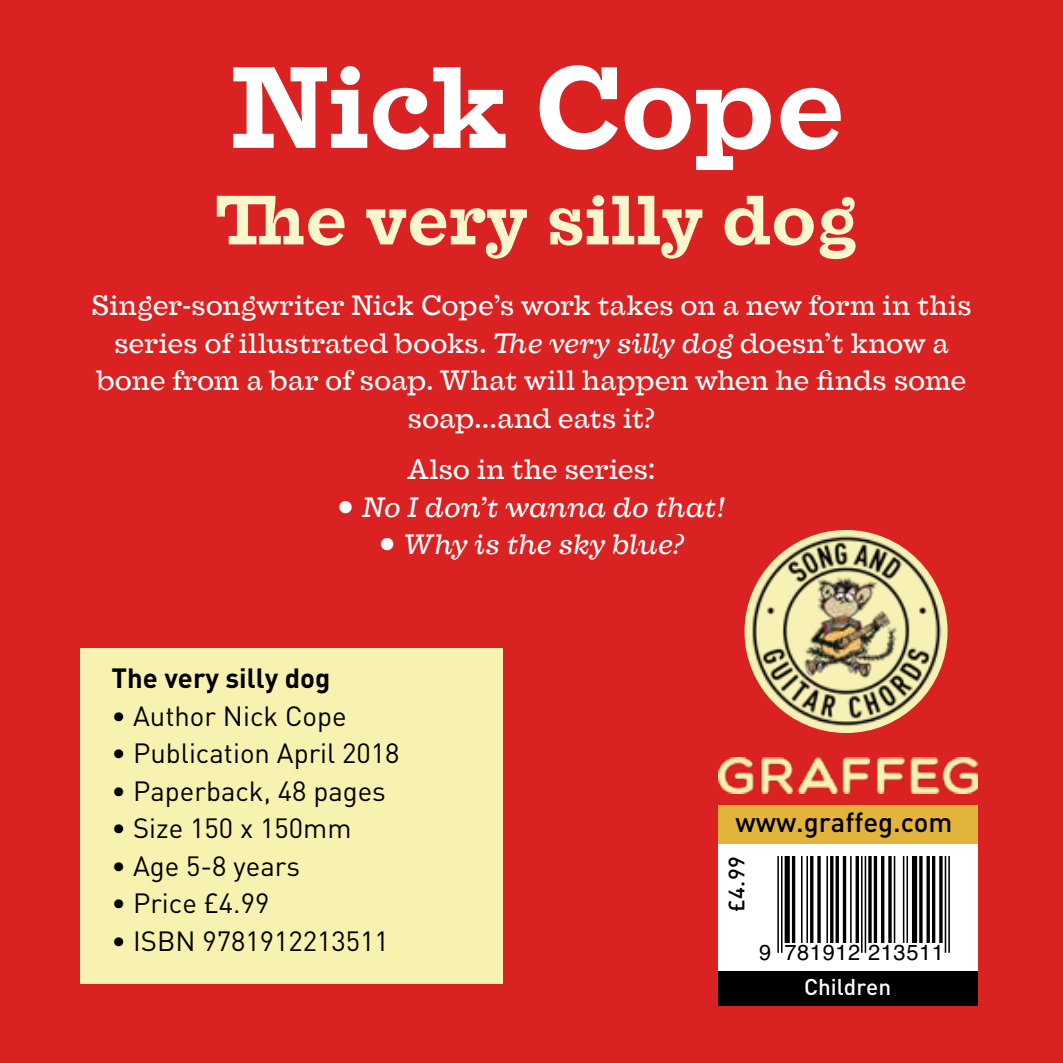
<style>
.page{position:relative;width:1063px;height:1063px;background:#d92221}
.page>*{position:absolute;margin:0;border:0;box-sizing:border-box;transform-origin:0 0}
.t1{font:700 113.25px "Farao";color:#fff}
.t2{font:700 68.25px "Farao";letter-spacing:.02em;color:#fbf6cb}
.t3{font:27.5px/37.5px "Farao";color:#fff;text-align:center}
.t4{font:27.5px "DIN";color:#000}
.t5{font:italic 27.5px "Farao";letter-spacing:.005em;color:#fff}
.t6{font:700 27.5px "DIN";color:#000}
.t7{font:500 27.25px "DIN";color:#000}
.t8{font:500 22.5px "DIN";color:#fff}
.t9{font:500 22px "DIN";color:#000}
.t10{font:21.75px "Helvetica";letter-spacing:.025em;color:#000}
.s1{font-style:italic}
.s2{font-style:normal}
</style>
<div class="page">
<div style="left:718px;top:842px;width:260px;height:130px;background:#fff"></div>
<div style="left:718px;top:971px;width:260px;height:35px;background:#000"></div>
<div style="left:718px;top:805px;width:260px;height:39px;background:#e3b43c"></div>
<img style="left:718px;top:758px;width:260px;height:36px">
<hr style="left:777px;top:857px;width:2px;height:96px;background:#000">
<hr style="left:781px;top:857px;width:2px;height:96px;background:#000">
<div style="left:785px;top:857px;width:5px;height:86px;background:#000"></div>
<hr style="left:792px;top:857px;width:3px;height:86px;background:#000">
<hr style="left:801px;top:857px;width:2px;height:86px;background:#000">
<hr style="left:806px;top:857px;width:2px;height:86px;background:#000">
<hr style="left:810px;top:857px;width:3px;height:86px;background:#000">
<svg style="left:817px;top:857px;width:4px;height:86px"></svg>
<hr style="left:826px;top:857px;width:2px;height:86px;background:#000">
<hr style="left:830px;top:857px;width:3px;height:86px;background:#000">
<hr style="left:836px;top:857px;width:3px;height:86px;background:#000">
<hr style="left:843px;top:857px;width:3px;height:86px;background:#000">
<hr style="left:850px;top:857px;width:2px;height:86px;background:#000">
<hr style="left:856px;top:857px;width:3px;height:86px;background:#000">
<hr style="left:861px;top:857px;width:2px;height:96px;background:#000">
<hr style="left:865px;top:857px;width:1px;height:96px;background:#000">
<svg style="left:868px;top:857px;width:4px;height:86px"></svg>
<hr style="left:874px;top:857px;width:3px;height:86px;background:#000">
<hr style="left:881px;top:857px;width:3px;height:86px;background:#000">
<svg style="left:888px;top:857px;width:4px;height:86px"></svg>
<hr style="left:894px;top:857px;width:1px;height:86px;background:#000">
<hr style="left:903px;top:857px;width:1px;height:86px;background:#000">
<hr style="left:906px;top:857px;width:2px;height:86px;background:#000">
<div style="left:912px;top:857px;width:5px;height:86px;background:#000"></div>
<svg style="left:919px;top:857px;width:4px;height:86px"></svg>
<hr style="left:927px;top:857px;width:3px;height:86px;background:#000">
<hr style="left:932px;top:857px;width:3px;height:86px;background:#000">
<svg style="left:939px;top:857px;width:4px;height:86px"></svg>
<hr style="left:945px;top:857px;width:1px;height:96px;background:#000">
<hr style="left:948px;top:857px;width:2px;height:96px;background:#000">
<div style="left:80px;top:648px;width:423px;height:336px;background:#f8f2b1"></div>
<img style="left:744px;top:530px;width:204px;height:203px">
<h1 class="t1" style="left:230px;top:44px;width:615px">Nick Cope</h1>
<h2 class="t2" style="left:216px;top:182px;width:643px">The very silly dog</h2>
<p class="t3" style="left:91px;top:287px;width:882px">Singer-songwriter Nick Cope’s work takes on a new form in this series of illustrated books. <span class="s1">The very silly dog</span> doesn’t know a bone from a bar of soap. What will happen when he finds some soap...and eats it?</p>
<p class="t3" style="left:408px;top:452px;width:249px">Also in the series:</p>
<p class="t5" style="left:337px;top:492px;width:391px"><span class="s2">•</span> No I don’t wanna do that!</p>
<p class="t5" style="left:379px;top:529px;width:307px"><span class="s2">•</span> Why is the sky blue?</p>
<p class="t6" style="left:112px;top:660px;width:220px">The very silly dog</p>
<p class="t4" style="left:112px;top:699px;width:237px">• Author Nick Cope</p>
<p class="t4" style="left:112px;top:736px;width:290px">• Publication April 2018</p>
<p class="t4" style="left:112px;top:774px;width:276px">• Paperback, 48 pages</p>
<p class="t4" style="left:112px;top:811px;width:241px">• Size 150 x 150mm</p>
<p class="t4" style="left:112px;top:849px;width:190px">• Age 5-8 years</p>
<p class="t4" style="left:112px;top:886px;width:159px">• Price £4.99</p>
<p class="t4" style="left:112px;top:924px;width:279px">• ISBN 9781912213511</p>
<p class="t7" style="left:735px;top:805px;width:219px">www.graffeg.com</p>
<p class="t9" style="left:722px;top:912px;width:58px;rotate:-90deg">£4.99</p>
<p class="t10" style="left:759px;top:936px;width:186px">9 781912 213511</p>
<p class="t8" style="left:804px;top:973px;width:89px">Children</p>
</div>
